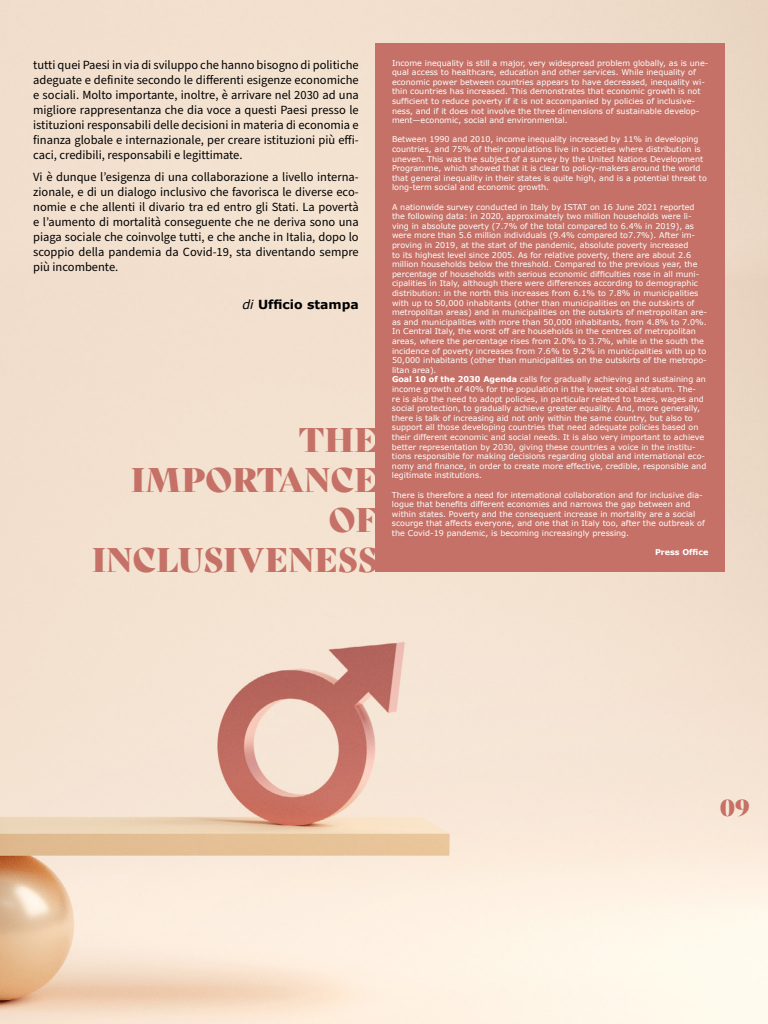
<style>
.page{position:relative;width:768px;height:1024px;background:#fff}
.page>*{position:absolute;margin:0;border:0;box-sizing:border-box;transform-origin:0 0}
.t1{font:33.25px/39.9px "Bely Display";color:#c57167;text-align:right}
.t2{font:22.5px "Bely Display";color:#c57167}
.t3{font:12.5px/15px "Source Sans Pro";color:#000;text-align:justify}
.t4{font:700 12.5px "Verdana";color:#000}
.t5{font:8px/9.6px "Verdana";color:#fff}
.t6{font:700 8px "Verdana";color:#fff}
.s1{font-weight:400;font-style:italic}
.s2{font-weight:700}
</style>
<div class="page">
<img style="left:0;top:0;width:768px;height:1024px">
<div style="left:375px;top:43px;width:350px;height:529px;background:#c57167"></div>
<p class="t3" style="left:33px;top:58px;width:327px">tutti quei Paesi in via di sviluppo che hanno bisogno di politiche adeguate e definite secondo le differenti esigenze economiche e sociali. Molto importante, inoltre, è arrivare nel 2030 ad una migliore rappresentanza che dia voce a questi Paesi presso le istituzioni responsabili delle decisioni in materia di economia e finanza globale e internazionale, per creare istituzioni più effi&shy;caci, credibili, responsabili e legittimate.</p>
<p class="t3" style="left:33px;top:170px;width:327px">Vi è dunque l’esigenza di una collaborazione a livello interna&shy;zionale, e di un dialogo inclusivo che favorisca le diverse eco&shy;nomie e che allenti il divario tra ed entro gli Stati. La povertà e l’aumento di mortalità conseguente che ne deriva sono una piaga sociale che coinvolge tutti, e che anche in Italia, dopo lo scoppio della pandemia da Covid-19, sta diventando sempre più incombente.</p>
<h3 class="t4" style="left:242px;top:296px;width:118px"><span class="s1">di</span> Ufficio stampa</h3>
<h1 class="t1" style="left:92px;top:417px;width:287px">THE<br>IMPORTANCE<br>OF<br>INCLUSIVENESS</h1>
<p class="t5" style="left:392px;top:58px;width:318px">Income inequality is still a major, very widespread problem globally, as is une&shy;qual access to healthcare, education and other services. While inequality of economic power between countries appears to have decreased, inequality wi&shy;thin countries has increased. This demonstrates that economic growth is not sufficient to reduce poverty if it is not accompanied by policies of inclusive&shy;ness, and if it does not involve the three dimensions of sustainable develop&shy;ment—economic, social and environmental.</p>
<p class="t5" style="left:392px;top:135px;width:316px">Between 1990 and 2010, income inequality increased by 11% in developing countries, and 75% of their populations live in societies where distribution is uneven. This was the subject of a survey by the United Nations Development Programme, which showed that it is clear to policy-makers around the world that general inequality in their states is quite high, and is a potential threat to long-term social and economic growth.</p>
<p class="t5" style="left:392px;top:202px;width:317px">A nationwide survey conducted in Italy by ISTAT on 16 June 2021 reported the following data: in 2020, approximately two million households were li&shy;ving in absolute poverty (7.7% of the total compared to 6.4% in 2019), as were more than 5.6 million individuals (9.4% compared to7.7%). After im&shy;proving in 2019, at the start of the pandemic, absolute poverty increased<br>to its highest level since 2005. As for relative poverty, there are about 2.6 million households below the threshold. Compared to the previous year, the percentage of households with serious economic difficulties rose in all muni&shy;cipalities in Italy, although there were differences according to demographic distribution: in the north this increases from 6.1% to 7.8% in municipalities with up to 50,000 inhabitants (other than municipalities on the outskirts of metropolitan areas) and in municipalities on the outskirts of metropolitan are&shy;as and municipalities with more than 50,000 inhabitants, from 4.8% to 7.0%.<br>In Central Italy, the worst off are households in the centres of metropolitan areas, where the percentage rises from 2.0% to 3.7%, while in the south the incidence of poverty increases from 7.6% to 9.2% in municipalities with up to 50,000 inhabitants (other than municipalities on the outskirts of the metropo&shy;litan area).<br><span class="s2">Goal 10 of the 2030 Agenda</span> calls for gradually achieving and sustaining an income growth of 40% for the population in the lowest social stratum. The-<br>re is also the need to adopt policies, in particular related to taxes, wages and social protection, to gradually achieve greater equality. And, more generally, there is talk of increasing aid not only within the same country, but also to support all those developing countries that need adequate policies based on their different economic and social needs. It is also very important to achieve better representation by 2030, giving these countries a voice in the institu&shy;tions responsible for making decisions regarding global and international eco&shy;nomy and finance, in order to create more effective, credible, responsible and legitimate institutions.</p>
<p class="t5" style="left:392px;top:490px;width:314px">There is therefore a need for international collaboration and for inclusive dia&shy;logue that benefits different economies and narrows the gap between and within states. Poverty and the consequent increase in mortality are a social scourge that affects everyone, and one that in Italy too, after the outbreak of the Covid-19 pandemic, is becoming increasingly pressing.</p>
<p class="t6" style="left:655px;top:547px;width:55px">Press Office</p>
<h2 class="t2" style="left:720px;top:789px;width:32px">09</h2>
</div>
